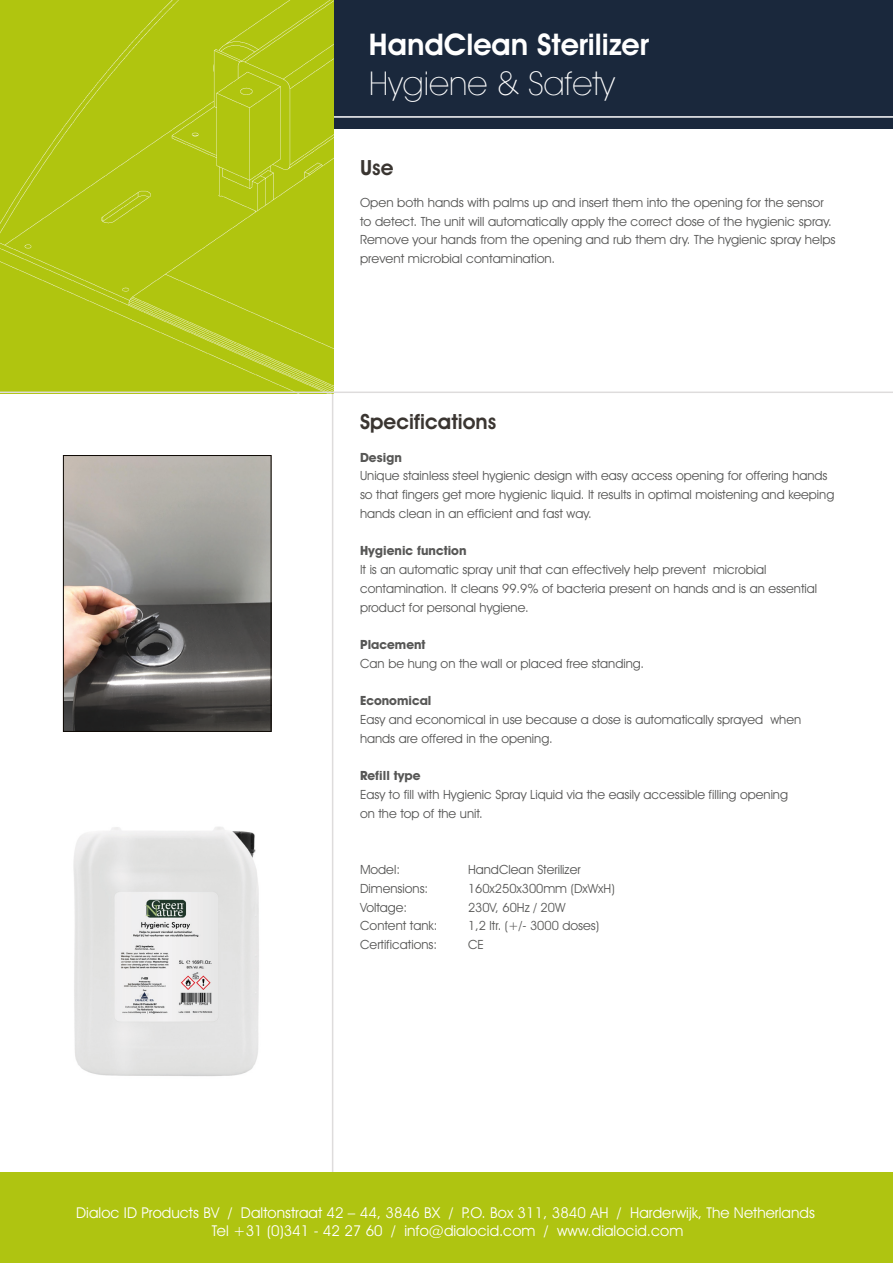
<style>
.page{position:relative;width:893px;height:1263px;background:#fff}
.page>*{position:absolute;margin:0;border:0;box-sizing:border-box;transform-origin:0 0}
.t1{font:200 33px "Avant Garde IT Cby BT";color:#fff}
.t2{font:600 30px "Avant Garde IT Cby BT";color:#fff}
.t3{font:600 21px "Avant Garde IT Cby BT";color:#3a3531}
.t4{font:15px/18px "Avant Garde IT Cby BT";letter-spacing:.005em;color:#fff;text-align:center}
.t5{font:12.75px/18.8px "Avant Garde IT Cby BT";color:#575756}
.t6{font:700 12.75px "Avant Garde IT Cby BT";color:#575756}
</style>
<div class="page">
<div style="left:333px;top:0;width:560px;height:129px;background:#1a283c"></div>
<hr style="left:332px;top:0;width:1px;height:1172px;background:#dedcdc">
<div style="left:0;top:0;width:333px;height:392px;background:#b0c50f"></div>
<hr style="left:0;top:392px;width:893px;height:1px;background:#dedcdc">
<img style="left:65px;top:457px;width:204px;height:272px">
<div style="left:63px;top:455px;width:208px;height:276px;border:1px solid #0d0803"></div>
<img style="left:73px;top:827px;width:186px;height:249px">
<div style="left:1px;top:1172px;width:892px;height:91px;background:#afc411"></div>
<p class="t2" style="left:369px;top:27px;width:281px">HandClean Sterilizer</p>
<p class="t1" style="left:369px;top:63px;width:247px">Hygiene &amp; Safety</p>
<p class="t3" style="left:360px;top:155px;width:35px">Use</p>
<p class="t5" style="left:360px;top:193px;width:477px">Open both hands with palms up and insert them into the opening for the sensor to detect. The unit will automatically apply the correct dose of the hygienic spray.<br>Remove your hands from the opening and rub them dry. The hygienic spray helps prevent microbial contamination.</p>
<p class="t3" style="left:360px;top:409px;width:138px">Specifications</p>
<p class="t6" style="left:360px;top:449px;width:43px">Design</p>
<p class="t5" style="left:360px;top:466px;width:476px">Unique stainless steel hygienic design with easy access opening for offering hands so that fingers get more hygienic liquid. It results in optimal moistening and keeping hands clean in an efficient and fast way.</p>
<p class="t6" style="left:360px;top:543px;width:108px">Hygienic function</p>
<p class="t5" style="left:360px;top:560px;width:459px">It is an automatic spray unit that can effectively help prevent microbial contamination. It cleans 99.9% of bacteria present on hands and is an essential product for personal hygiene.</p>
<p class="t6" style="left:360px;top:637px;width:67px">Placement</p>
<p class="t5" style="left:360px;top:654px;width:286px">Can be hung on the wall or placed free standing.</p>
<p class="t6" style="left:360px;top:693px;width:73px">Economical</p>
<p class="t5" style="left:360px;top:710px;width:443px">Easy and economical in use because a dose is automatically sprayed when hands are offered in the opening.</p>
<p class="t6" style="left:360px;top:768px;width:62px">Refill type</p>
<p class="t5" style="left:360px;top:785px;width:430px">Easy to fill with Hygienic Spray Liquid via the easily accessible filling opening</p>
<p class="t5" style="left:360px;top:804px;width:124px">on the top of the unit.</p>
<p class="t5" style="left:360px;top:860px;width:41px">Model:</p>
<p class="t5" style="left:468px;top:860px;width:114px">HandClean Sterilizer</p>
<p class="t5" style="left:360px;top:879px;width:70px">Dimensions:</p>
<p class="t5" style="left:468px;top:879px;width:148px">160x250x300mm (DxWxH)</p>
<p class="t5" style="left:360px;top:897px;width:49px">Voltage:</p>
<p class="t5" style="left:468px;top:897px;width:99px">230V, 60Hz / 20W</p>
<p class="t5" style="left:360px;top:916px;width:79px">Content tank:</p>
<p class="t5" style="left:468px;top:916px;width:133px">1,2 ltr. (+/- 3000 doses)</p>
<p class="t5" style="left:360px;top:935px;width:79px">Certifications:</p>
<p class="t5" style="left:468px;top:935px;width:17px">CE</p>
<p class="t4" style="left:76px;top:1204px;width:740px">Dialoc ID Products BV / Daltonstraat 42 – 44, 3846 BX / P.O. Box 311, 3840 AH / Harderwijk, The Netherlands<br>Tel +31 (0)341 - 42 27 60 / info@dialocid.com / www.dialocid.com</p>
</div>
